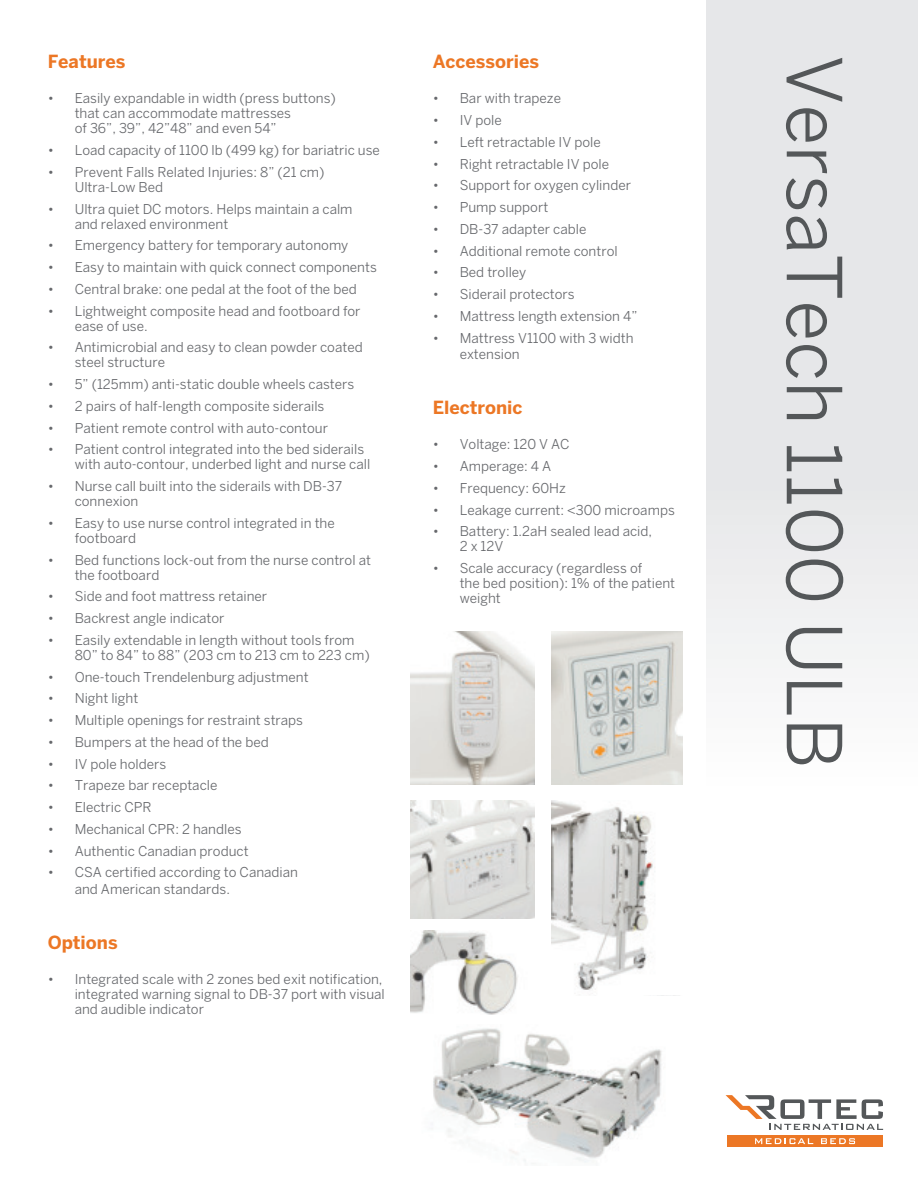
<style>
.page{position:relative;width:918px;height:1188px;background:#fff}
.page>*{position:absolute;margin:0;border:0;box-sizing:border-box;transform-origin:0 0}
.t1{font:75px "Benton Sans";color:#545759}
.t2{font:700 18px "Benton Sans";color:#ec7725}
.t3{font:13.5px/15px "Benton Sans";color:#66686c}
</style>
<div class="page">
<div style="left:706px;top:0;width:212px;height:1188px;background:linear-gradient(to right,#f1f2f3,#f1f2f3)"></div>
<img style="left:410px;top:632px;width:124px;height:153px">
<img style="left:411px;top:800px;width:123px;height:119px">
<img style="left:551px;top:632px;width:132px;height:153px">
<img style="left:551px;top:800px;width:102px;height:190px">
<img style="left:411px;top:931px;width:107px;height:83px">
<img style="left:433px;top:1028px;width:229px;height:135px">
<div style="left:624px;top:1150px;width:59px;height:19px;background:#fff"></div>
<div style="left:639px;top:976px;width:44px;height:19px;background:#fff"></div>
<svg style="left:726px;top:1095px;width:157px;height:35px"></svg>
<div style="left:727px;top:1135px;width:156px;height:12px;background:#ec7725"></div>
<svg style="left:755px;top:1138px;width:58px;height:6px"></svg>
<svg style="left:821px;top:1138px;width:34px;height:6px"></svg>
<h2 class="t2" style="left:433px;top:55px;width:108px">Accessories</h2>
<p class="t3" style="left:433px;top:91px;width:130px">• Bar with trapeze</p>
<p class="t3" style="left:433px;top:113px;width:71px">• IV pole</p>
<p class="t3" style="left:433px;top:134px;width:170px">• Left retractable IV pole</p>
<p class="t3" style="left:433px;top:156px;width:178px">• Right retractable IV pole</p>
<p class="t3" style="left:433px;top:178px;width:200px">• Support for oxygen cylinder</p>
<p class="t3" style="left:433px;top:200px;width:117px">• Pump support</p>
<p class="t3" style="left:433px;top:221px;width:155px">• DB-37 adapter cable</p>
<p class="t3" style="left:433px;top:243px;width:187px">• Additional remote control</p>
<p class="t3" style="left:433px;top:265px;width:95px">• Bed trolley</p>
<p class="t3" style="left:433px;top:287px;width:144px">• Siderail protectors</p>
<p class="t3" style="left:433px;top:308px;width:206px">• Mattress length extension 4”</p>
<p class="t3" style="left:460px;top:330px;width:175px;line-height:16.2px;text-indent:-27px">• Mattress V1100 with 3 width extension</p>
<h2 class="t2" style="left:48px;top:55px;width:79px">Features</h2>
<h1 class="t1" style="left:843px;top:55px;width:715px;rotate:90deg">VersaTech 1100 ULB</h1>
<p class="t3" style="left:75px;top:91px;width:263px;text-indent:-27px">• Easily expandable in width (press buttons) that can accommodate mattresses<br>of 36”, 39”, 42”48” and even 54”</p>
<p class="t3" style="left:48px;top:143px;width:334px">• Load capacity of 1100 lb (499 kg) for bariatric use</p>
<p class="t3" style="left:75px;top:164px;width:251px;text-indent:-27px">• Prevent Falls Related Injuries: 8” (21 cm)<br>Ultra-Low Bed</p>
<p class="t3" style="left:75px;top:201px;width:279px;text-indent:-27px">• Ultra quiet DC motors. Helps maintain a calm and relaxed environment</p>
<p class="t3" style="left:48px;top:238px;width:302px">• Emergency battery for temporary autonomy</p>
<p class="t3" style="left:48px;top:260px;width:331px">• Easy to maintain with quick connect components</p>
<p class="t3" style="left:48px;top:281px;width:311px">• Central brake: one pedal at the foot of the bed</p>
<p class="t3" style="left:75px;top:303px;width:287px;text-indent:-27px">• Lightweight composite head and footboard for ease of use.</p>
<p class="t3" style="left:75px;top:340px;width:290px;text-indent:-27px">• Antimicrobial and easy to clean powder coated steel structure</p>
<p class="t3" style="left:48px;top:377px;width:308px">• 5” (125mm) anti-static double wheels casters</p>
<p class="t3" style="left:48px;top:398px;width:278px">• 2 pairs of half-length composite siderails</p>
<p class="t3" style="left:48px;top:420px;width:282px">• Patient remote control with auto-contour</p>
<p class="t3" style="left:75px;top:442px;width:297px;text-indent:-27px">• Patient control integrated into the bed siderails with auto-contour, underbed light and nurse call</p>
<p class="t3" style="left:75px;top:479px;width:269px;text-indent:-27px">• Nurse call built into the siderails with DB-37 connexion</p>
<p class="t3" style="left:75px;top:515px;width:262px;text-indent:-27px">• Easy to use nurse control integrated in the footboard</p>
<p class="t3" style="left:75px;top:552px;width:298px;text-indent:-27px">• Bed functions lock-out from the nurse control at the footboard</p>
<p class="t3" style="left:48px;top:589px;width:221px">• Side and foot mattress retainer</p>
<p class="t3" style="left:48px;top:611px;width:178px">• Backrest angle indicator</p>
<p class="t3" style="left:75px;top:632px;width:297px;text-indent:-27px">• Easily extendable in length without tools from<br>80” to 84” to 88” (203 cm to 213 cm to 223 cm)</p>
<p class="t3" style="left:48px;top:669px;width:262px">• One-touch Trendelenburg adjustment</p>
<p class="t3" style="left:48px;top:691px;width:92px">• Night light</p>
<p class="t3" style="left:48px;top:713px;width:257px">• Multiple openings for restraint straps</p>
<p class="t3" style="left:48px;top:734px;width:223px">• Bumpers at the head of the bed</p>
<p class="t3" style="left:48px;top:756px;width:120px">• IV pole holders</p>
<p class="t3" style="left:48px;top:778px;width:171px">• Trapeze bar receptacle</p>
<p class="t3" style="left:48px;top:800px;width:105px">• Electric CPR</p>
<p class="t3" style="left:48px;top:821px;width:195px">• Mechanical CPR: 2 handles</p>
<p class="t3" style="left:48px;top:843px;width:202px">• Authentic Canadian product</p>
<p class="t3" style="left:75px;top:864px;width:225px;line-height:16.2px;text-indent:-27px">• CSA certified according to Canadian and American standards.</p>
<h2 class="t2" style="left:433px;top:401px;width:91px">Electronic</h2>
<p class="t3" style="left:433px;top:437px;width:139px">• Voltage: 120 V AC</p>
<p class="t3" style="left:433px;top:459px;width:120px">• Amperage: 4 A</p>
<p class="t3" style="left:433px;top:480px;width:135px">• Frequency: 60Hz</p>
<p class="t3" style="left:433px;top:502px;width:244px">• Leakage current: &lt;300 microamps</p>
<p class="t3" style="left:460px;top:524px;width:194px;text-indent:-27px">• Battery: 1.2aH sealed lead acid,<br>2 x 12V</p>
<p class="t3" style="left:460px;top:561px;width:217px;text-indent:-27px">• Scale accuracy (regardless of<br>the bed position): 1% of the patient weight</p>
<h2 class="t2" style="left:48px;top:935px;width:71px">Options</h2>
<p class="t3" style="left:75px;top:972px;width:312px;text-indent:-27px">• Integrated scale with 2 zones bed exit notification, integrated warning signal to DB-37 port with visual and audible indicator</p>
</div>
